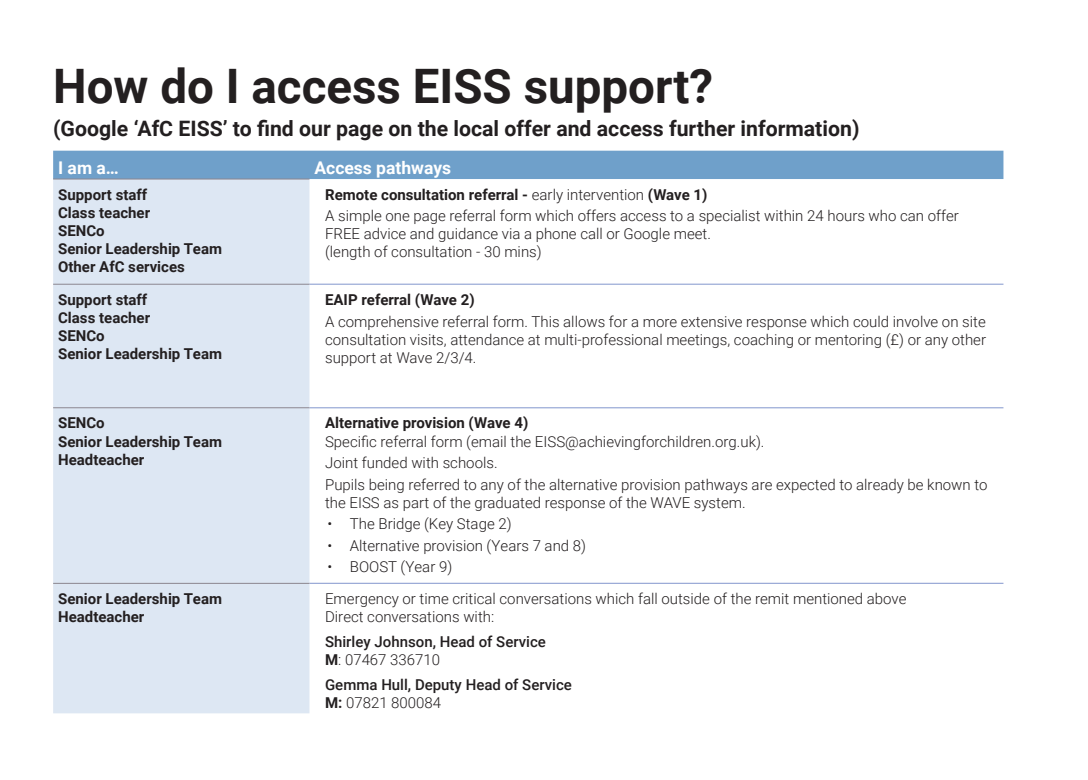
<style>
.page{position:relative;width:1088px;height:780px;background:#fff}
.page>*{position:absolute;margin:0;border:0;box-sizing:border-box;transform-origin:0 0}
.t1{font:700 47.5px "Roboto";color:#231f20}
.t2{font:700 21.25px "Roboto";color:#231f20}
.t3{font:700 17.5px "Roboto";color:#fff}
.t4{font:300 15px/18px "Roboto";color:#231f20}
.t5{font:700 15px "Roboto";color:#231f20}
.t6{font:500 15px "Roboto";color:#231f20}
.s1{font-weight:300}
.s2{font-weight:700}
</style>
<div class="page">
<div style="left:53px;top:151px;width:950px;height:28px;background:#6fa0ca"></div>
<div style="left:53px;top:180px;width:256px;height:533px;background:#dde7f3"></div>
<hr style="left:309px;top:283px;width:694px;height:2px;background:#9babd7">
<hr style="left:309px;top:407px;width:694px;height:1px;background:#9babd7">
<hr style="left:309px;top:582px;width:694px;height:2px;background:#9babd7">
<hr style="left:53px;top:179px;width:256px;height:1px;background:#8b868f">
<hr style="left:53px;top:284px;width:256px;height:1px;background:#8b868f">
<hr style="left:53px;top:407px;width:256px;height:1px;background:#8b868f">
<hr style="left:53px;top:583px;width:256px;height:1px;background:#8b868f">
<p class="t1" style="left:53px;top:53px;width:661px">How do I access EISS support?</p>
<p class="t2" style="left:53px;top:113px;width:808px">(Google ‘AfC EISS’ to find our page on the local offer and access further information)</p>
<p class="t3" style="left:58px;top:155px;width:62px">I am a…</p>
<p class="t3" style="left:314px;top:155px;width:138px">Access pathways</p>
<p class="t5" style="left:58px;top:184px;width:91px">Support staff</p>
<p class="t5" style="left:58px;top:202px;width:94px">Class teacher</p>
<p class="t5" style="left:58px;top:220px;width:48px">SENCo</p>
<p class="t5" style="left:58px;top:238px;width:165px">Senior Leadership Team</p>
<p class="t5" style="left:58px;top:256px;width:128px">Other AfC services</p>
<p class="t5" style="left:325px;top:184px;width:384px">Remote consultation referral - <span class="s1">early intervention</span> (Wave 1)</p>
<p class="t4" style="left:325px;top:206px;width:635px">A simple one page referral form which offers access to a specialist within 24 hours who can offer<br>FREE advice and guidance via a phone call or Google meet.</p>
<p class="t4" style="left:325px;top:242px;width:218px">(length of consultation - 30 mins)</p>
<p class="t5" style="left:58px;top:289px;width:91px">Support staff</p>
<p class="t5" style="left:58px;top:307px;width:94px">Class teacher</p>
<p class="t5" style="left:58px;top:325px;width:48px">SENCo</p>
<p class="t5" style="left:58px;top:343px;width:165px">Senior Leadership Team</p>
<p class="t5" style="left:325px;top:289px;width:151px">EAIP referral (Wave 2)</p>
<p class="t4" style="left:325px;top:311px;width:662px;text-align:justify">A comprehensive referral form. This allows for a more extensive response which could involve on site consultation visits, attendance at multi-professional meetings, coaching or mentoring (£) or any other support at Wave 2/3/4.</p>
<p class="t5" style="left:58px;top:412px;width:48px">SENCo</p>
<p class="t5" style="left:58px;top:430px;width:165px">Senior Leadership Team</p>
<p class="t5" style="left:58px;top:448px;width:88px">Headteacher</p>
<p class="t5" style="left:325px;top:412px;width:205px">Alternative provision (Wave 4)</p>
<p class="t4" style="left:325px;top:431px;width:441px">Specific referral form (email the EISS@achievingforchildren.org.uk).</p>
<p class="t4" style="left:325px;top:453px;width:174px">Joint funded with schools.</p>
<p class="t4" style="left:325px;top:474px;width:664px">Pupils being referred to any of the alternative provision pathways are expected to already be known to the EISS as part of the graduated response of the WAVE system.</p>
<p class="t4" style="left:327px;top:514px;width:186px">• The Bridge (Key Stage 2)</p>
<p class="t4" style="left:327px;top:536px;width:260px">• Alternative provision (Years 7 and 8)</p>
<p class="t4" style="left:327px;top:557px;width:126px">• BOOST (Year 9)</p>
<p class="t5" style="left:58px;top:588px;width:165px">Senior Leadership Team</p>
<p class="t5" style="left:58px;top:606px;width:88px">Headteacher</p>
<p class="t4" style="left:325px;top:589px;width:583px">Emergency or time critical conversations which fall outside of the remit mentioned above</p>
<p class="t4" style="left:325px;top:607px;width:171px">Direct conversations with:</p>
<p class="t6" style="left:325px;top:631px;width:222px">Shirley Johnson, Head of Service</p>
<p class="t4" style="left:325px;top:650px;width:116px"><span class="s2">M</span>: 07467 336710</p>
<p class="t6" style="left:325px;top:674px;width:248px">Gemma Hull, Deputy Head of Service</p>
<p class="t4" style="left:325px;top:693px;width:118px"><span class="s2">M:</span> 07821 800084</p>
</div>
